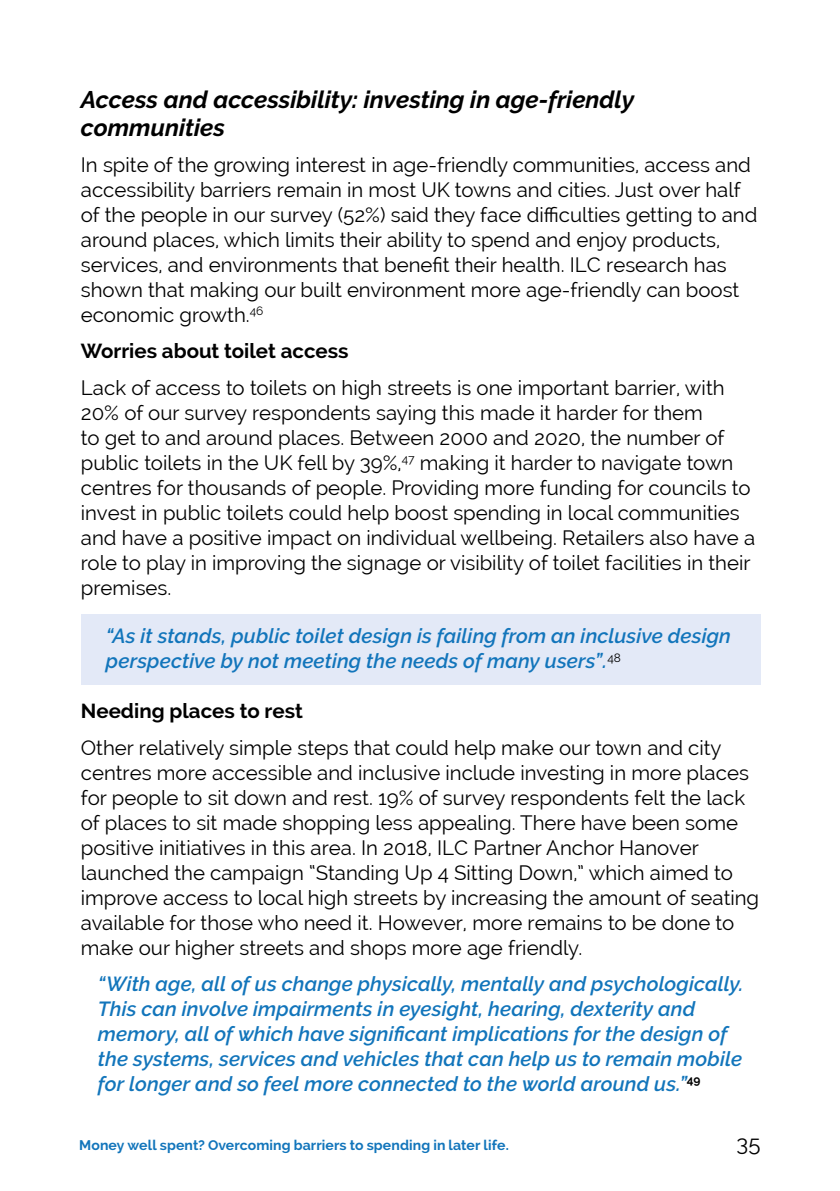
<style>
.page{position:relative;width:840px;height:1191px;background:#fff}
.page>*{position:absolute;margin:0;border:0;box-sizing:border-box;transform-origin:0 0}
.Heading_2{font:italic 700 24px/28px "Raleway";color:#000}
.t1{font:22px "Raleway";color:#000}
.t2{font:20.4px/25px "Raleway";color:#000}
.t3{font:italic 600 20.4px/25px "Raleway";letter-spacing:.005em;color:#1275bb}
.t4{font:700 20.4px "Raleway";color:#000}
.t5{font:700 14px "Raleway";letter-spacing:.01em;color:#1275bb}
</style>
<div class="page">
<div style="left:81px;top:614px;width:679px;height:70px;background:#e3e9f7"></div>
<p class="Heading_2" style="left:81px;top:85px;width:554px">Access and accessibility: investing in age-friendly communities</p>
<p class="t2" style="left:81px;top:152px;width:677px">In spite of the growing interest in age-friendly communities, access and accessibility barriers remain in most UK towns and cities. Just over half of the people in our survey (52%) said they face difficulties getting to and around places, which limits their ability to spend and enjoy products, services, and environments that benefit their health. ILC research has shown that making our built environment more age-friendly can boost economic growth.<sup>46</sup></p>
<p class="t4" style="left:81px;top:339px;width:269px">Worries about toilet access</p>
<p class="t2" style="left:81px;top:375px;width:675px">Lack of access to toilets on high streets is one important barrier, with 20% of our survey respondents saying this made it harder for them<br>to get to and around places. Between 2000 and 2020, the number of public toilets in the UK fell by 39%,<sup>47</sup> making it harder to navigate town centres for thousands of people. Providing more funding for councils to invest in public toilets could help boost spending in local communities and have a positive impact on individual wellbeing. Retailers also have a role to play in improving the signage or visibility of toilet facilities in their premises.</p>
<p class="t3" style="left:106px;top:623px;width:626px">“As it stands, public toilet design is failing from an inclusive design perspective by not meeting the needs of many users”.<sup>48</sup></p>
<p class="t4" style="left:81px;top:699px;width:223px">Needing places to rest</p>
<p class="t2" style="left:81px;top:735px;width:679px">Other relatively simple steps that could help make our town and city centres more accessible and inclusive include investing in more places for people to sit down and rest. 19% of survey respondents felt the lack of places to sit made shopping less appealing. There have been some positive initiatives in this area. In 2018, ILC Partner Anchor Hanover launched the campaign “Standing Up 4 Sitting Down,” which aimed to improve access to local high streets by increasing the amount of seating available for those who need it. However, more remains to be done to make our higher streets and shops more age friendly.</p>
<p class="t3" style="left:98px;top:971px;width:646px">“With age, all of us change physically, mentally and psychologically.<br>This can involve impairments in eyesight, hearing, dexterity and memory, all of which have significant implications for the design of the systems, services and vehicles that can help us to remain mobile for longer and so feel more connected to the world around us.”<sup>49</sup></p>
<p class="t5" style="left:79px;top:1136px;width:431px">Money well spent? Overcoming barriers to spending in later life.</p>
<p class="t1" style="left:736px;top:1130px;width:25px">35</p>
</div>
